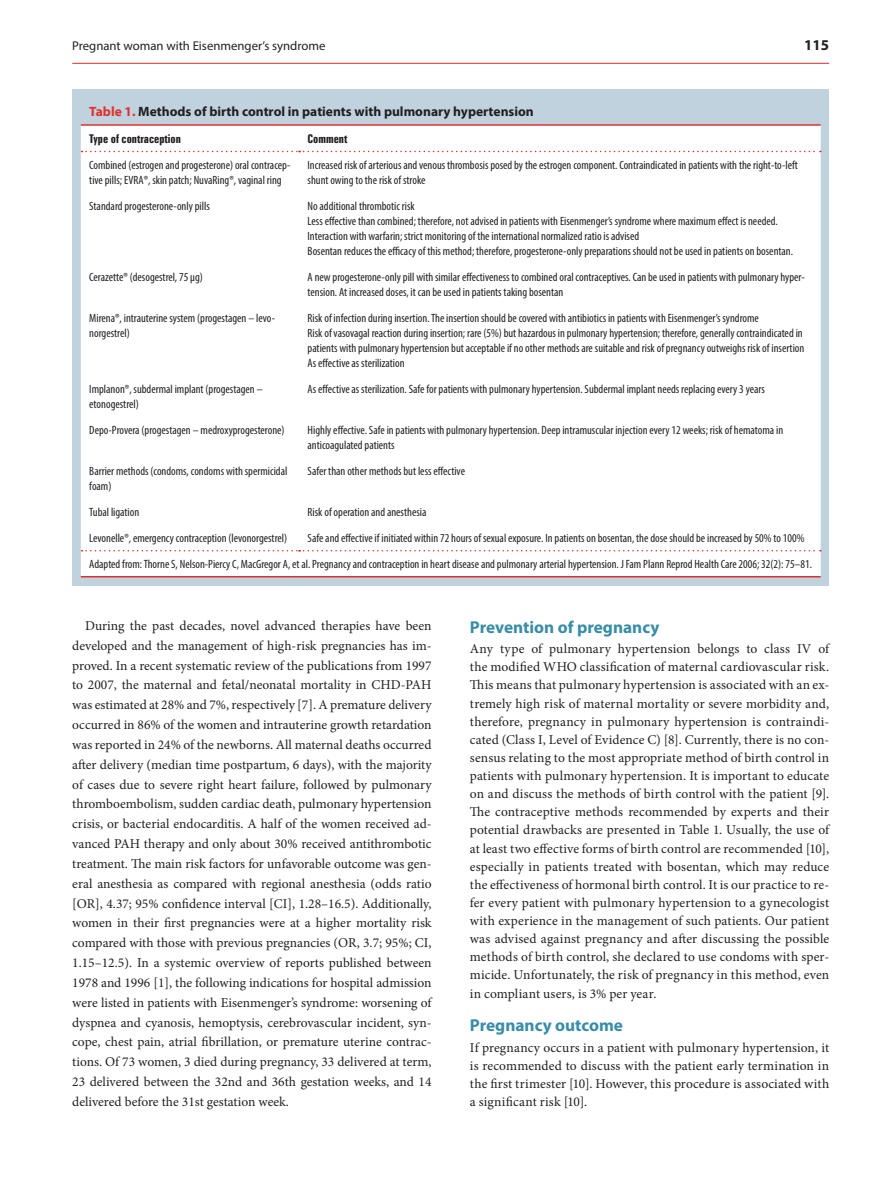
<style>
.page{position:relative;width:893px;height:1191px;background:#fff}
.page>*{position:absolute;margin:0;border:0;box-sizing:border-box;transform-origin:0 0}
.t1{font:700 17.25px "Myriad Pro";color:#388da7}
.t2{font:700 15px "Myriad Pro";color:#231f20}
.t3{font:13.5px/19.8px "Minion Pro";letter-spacing:.005em;color:#231f20;text-align:justify}
.t4{font:700 13.5px "Myriad Pro";color:#231f20}
.t5{font:12.75px "Myriad Pro";color:#231f20}
.t6{font:condensed 12px/15px "Myriad Pro";color:#231f20}
.t7{font:10.95px "Zurich Bd X Cn PL";color:#231f20}
.s1{color:#e02f2b}
</style>
<div class="page">
<hr style="left:72px;top:63px;width:757px;height:1px;background:#e02f2b">
<div style="left:72px;top:89px;width:757px;height:497px;background:#c0d2dd"></div>
<div style="left:81px;top:126px;width:740px;height:450px;background:#fff"></div>
<svg style="left:82px;top:151px;width:739px;height:1px"></svg>
<hr style="left:81px;top:124px;width:218px;height:2px;background:#e02f2b">
<hr style="left:299px;top:124px;width:522px;height:2px;background:#e02f2b">
<svg style="left:82px;top:550px;width:739px;height:1px"></svg>
<hr style="left:81px;top:576px;width:218px;height:1px;background:#e02f2b">
<hr style="left:299px;top:576px;width:522px;height:1px;background:#e02f2b">
<p class="t5" style="left:72px;top:38px;width:255px">Pregnant woman with Eisenmenger’s syndrome</p>
<p class="t2" style="left:804px;top:35px;width:26px">115</p>
<p class="t4" style="left:89px;top:103px;width:446px"><span class="s1">Table 1.</span> Methods of birth control in patients with pulmonary hypertension</p>
<p class="t7" style="left:89px;top:132px;width:93px">Type of contraception</p>
<p class="t7" style="left:308px;top:132px;width:41px">Comment</p>
<p class="t6" style="left:89px;top:157px;width:203px">Combined (estrogen and progesterone) oral contracep‑ tive pills; EVRA®, skin patch; NuvaRing®, vaginal ring</p>
<p class="t6" style="left:308px;top:157px;width:492px">Increased risk of arterious and venous thrombosis posed by the estrogen component. Contraindicated in patients with the right‑to‑left shunt owing to the risk of stroke</p>
<p class="t6" style="left:89px;top:198px;width:122px">Standard progesterone‑only pills</p>
<p class="t6" style="left:308px;top:198px;width:487px">No additional thrombotic risk<br>Less effective than combined; therefore, not advised in patients with Eisenmenger’s syndrome where maximum effect is needed.<br>Interaction with warfarin; strict monitoring of the international normalized ratio is advised<br>Bosentan reduces the efficacy of this method; therefore, progesterone‑only preparations should not be used in patients on bosentan.</p>
<p class="t6" style="left:89px;top:269px;width:115px">Cerazette® (desogestrel, 75 µg)</p>
<p class="t6" style="left:308px;top:269px;width:499px">A new progesterone‑only pill with similar effectiveness to combined oral contraceptives. Can be used in patients with pulmonary hyper‑ tension. At increased doses, it can be used in patients taking bosentan</p>
<p class="t6" style="left:89px;top:310px;width:187px">Mirena®, intrauterine system (progestagen – levo‑ norgestrel)</p>
<p class="t6" style="left:308px;top:310px;width:498px">Risk of infection during insertion. The insertion should be covered with antibiotics in patients with Eisenmenger’s syndrome<br>Risk of vasovagal reaction during insertion; rare (5%) but hazardous in pulmonary hypertension; therefore, generally contraindicated in patients with pulmonary hypertension but acceptable if no other methods are suitable and risk of pregnancy outweighs risk of insertion As effective as sterilization</p>
<p class="t6" style="left:89px;top:381px;width:175px">Implanon®, subdermal implant (progestagen – etonogestrel)</p>
<p class="t6" style="left:308px;top:381px;width:459px">As effective as sterilization. Safe for patients with pulmonary hypertension. Subdermal implant needs replacing every 3 years</p>
<p class="t6" style="left:89px;top:422px;width:197px">Depo‑Provera (progestagen – medroxyprogesterone)</p>
<p class="t6" style="left:308px;top:422px;width:477px">Highly effective. Safe in patients with pulmonary hypertension. Deep intramuscular injection every 12 weeks; risk of hematoma in anticoagulated patients</p>
<p class="t6" style="left:89px;top:463px;width:200px">Barrier methods (condoms, condoms with spermicidal foam)</p>
<p class="t6" style="left:308px;top:463px;width:159px">Safer than other methods but less effective</p>
<p class="t6" style="left:89px;top:504px;width:51px">Tubal ligation</p>
<p class="t6" style="left:308px;top:504px;width:120px">Risk of operation and anesthesia</p>
<p class="t6" style="left:89px;top:530px;width:199px">Levonelle®, emergency contraception (levonorgestrel)</p>
<p class="t6" style="left:89px;top:525px;width:724px;line-height:26px;text-indent:218px">Safe and effective if initiated within 72 hours of sexual exposure. In patients on bosentan, the dose should be increased by 50% to 100%<br>Adapted from: Thorne S, Nelson‑Piercy C, MacGregor A, et al. Pregnancy and contraception in heart disease and pulmonary arterial hypertension. J Fam Plann Reprod Health Care 2006; 32(2): 75–81.</p>
<p class="t3" style="left:72px;top:615px;width:361px;text-indent:13px">During the past decades, novel advanced therapies have been developed and the management of high‑risk pregnancies has im‑ proved. In a recent systematic review of the publications from 1997 to 2007, the maternal and fetal/neonatal mortality in CHD‑PAH was estimated at 28% and 7%, respectively [7]. A premature delivery occurred in 86% of the women and intrauterine growth retardation was reported in 24% of the newborns. All maternal deaths occurred after delivery (median time postpartum, 6 days), with the majority of cases due to severe right heart failure, followed by pulmonary thromboembolism, sudden cardiac death, pulmonary hypertension crisis, or bacterial endocarditis. A half of the women received ad‑ vanced PAH therapy and only about 30% received antithrombotic treatment. The main risk factors for unfavorable outcome was gen‑ eral anesthesia as compared with regional anesthesia (odds ratio [OR], 4.37; 95% confidence interval [CI], 1.28–16.5). Additionally, women in their first pregnancies were at a higher mortality risk compared with those with previous pregnancies (OR, 3.7; 95%; CI, 1.15–12.5). In a systemic overview of reports published between 1978 and 1996 [1], the following indications for hospital admission were listed in patients with Eisenmenger’s syndrome: worsening of dyspnea and cyanosis, hemoptysis, cerebrovascular incident, syn‑ cope, chest pain, atrial fibrillation, or premature uterine contrac‑ tions. Of 73 women, 3 died during pregnancy, 33 delivered at term, 23 delivered between the 32nd and 36th gestation weeks, and 14 delivered before the 31st gestation week.</p>
<p class="t1" style="left:470px;top:616px;width:191px">Prevention of pregnancy</p>
<p class="t3" style="left:470px;top:640px;width:361px;line-height:18.1px">Any type of pulmonary hypertension belongs to class IV of the modified WHO classification of maternal cardiovascular risk.<br>This means that pulmonary hypertension is associated with an ex‑ tremely high risk of maternal mortality or severe morbidity and, therefore, pregnancy in pulmonary hypertension is contraindi‑ cated (Class I, Level of Evidence C) [8]. Currently, there is no con‑ sensus relating to the most appropriate method of birth control in patients with pulmonary hypertension. It is important to educate on and discuss the methods of birth control with the patient [9].<br>The contraceptive methods recommended by experts and their potential drawbacks are presented in Table 1. Usually, the use of at least two effective forms of birth control are recommended [10], especially in patients treated with bosentan, which may reduce the effectiveness of hormonal birth control. It is our practice to re‑ fer every patient with pulmonary hypertension to a gynecologist with experience in the management of such patients. Our patient was advised against pregnancy and after discussing the possible methods of birth control, she declared to use condoms with sper‑ micide. Unfortunately, the risk of pregnancy in this method, even in compliant users, is 3% per year.</p>
<p class="t1" style="left:470px;top:1014px;width:155px">Pregnancy outcome</p>
<p class="t3" style="left:470px;top:1038px;width:361px;line-height:18.1px">If pregnancy occurs in a patient with pulmonary hypertension, it is recommended to discuss with the patient early termination in the first trimester [10]. However, this procedure is associated with a significant risk [10].</p>
</div>
